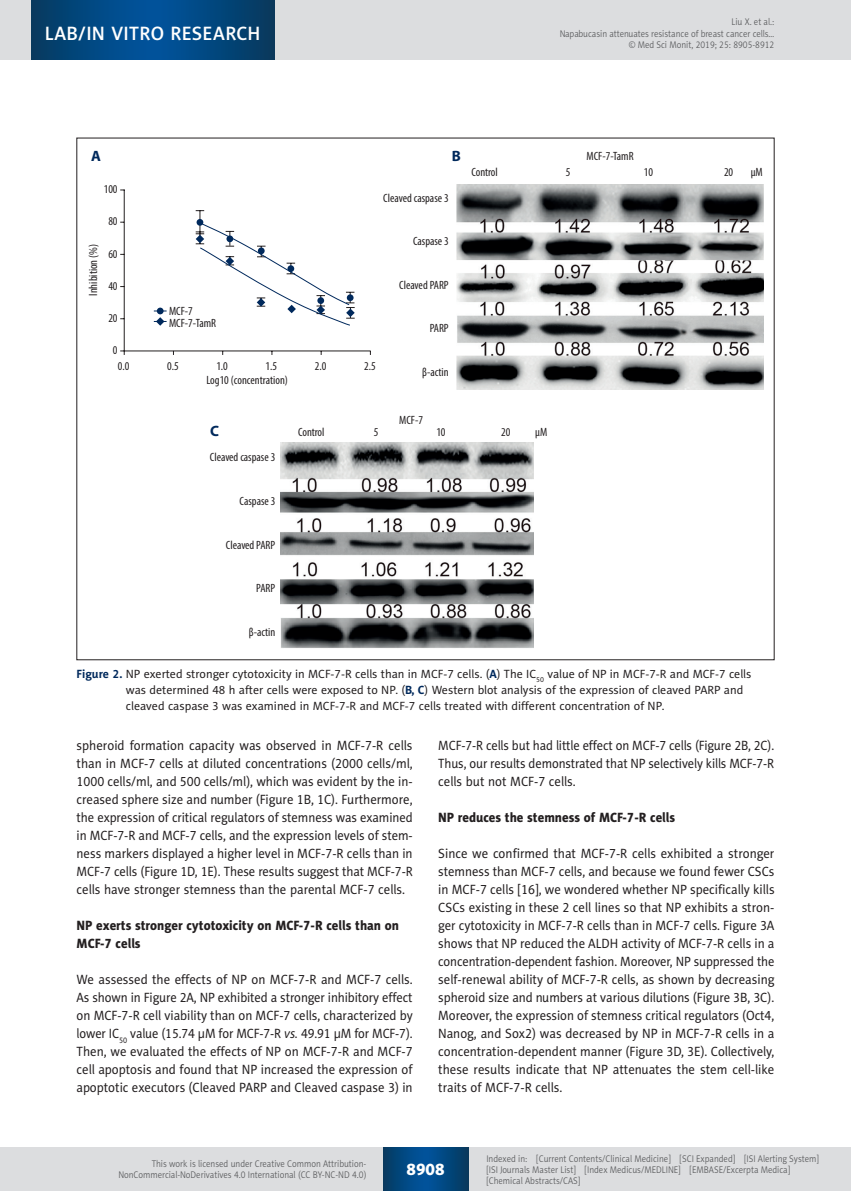
<style>
.page{position:relative;width:851px;height:1191px;background:#fff}
.page>*{position:absolute;margin:0;border:0;box-sizing:border-box;transform-origin:0 0}
.t1{font:19.5px "Naomi Sans EFN Medium";letter-spacing:.015em;color:#fff}
.t2{font:16.5px "Naomi Sans EFN Heavy";color:#fff}
.t3{font:700 15px "Myriad Pro";color:#00295c}
.MSM_Body{font:13.5px/18px "Naomi Sans EFN";color:#231f20;text-align:justify;scale:.95 1}
.MSM_Body-2{font:13.5px/18px "Naomi Sans EFN";color:#231f20;text-align:justify;scale:.93 1}
.MSM_Headline_2{font:13.5px/18px "Naomi Sans EFN Heavy";color:#231f20;scale:.95 1}
.MSM_Rycina_tytul{font:12px/15.8px "Naomi Sans EFN";color:#231f20}
.t4{font:condensed 12px/13.8px "Myriad Pro";color:#231f20}
.t5{font:9.75px/11.2px "Naomi Sans EFN Light";color:#57585a;text-align:right;scale:.9 1}
.s1{font-weight:700;color:#00295c}
.s2{font-style:italic}
</style>
<div class="page">
<img style="left:457px;top:184px;width:306px;height:205px">
<img style="left:280px;top:442px;width:253px;height:206px">
<hr style="left:120px;top:350px;width:250px;height:1px;background:#231f20">
<hr style="left:124px;top:190px;width:1px;height:165px;background:#231f20">
<hr style="left:199px;top:211px;width:1px;height:33px;background:#231f20">
<div style="left:196px;top:219px;width:7px;height:7px;background:#00295c;border-radius:50%"></div>
<svg style="left:196px;top:223px;width:158px;height:103px"></svg>
<svg style="left:154px;top:308px;width:12px;height:18px"></svg>
<div style="left:0;top:1148px;width:850px;height:43px;background:#dcdddf"></div>
<svg style="left:383px;top:1147px;width:85px;height:43px;background:#02477e"></svg>
<div style="left:0;top:0;width:850px;height:60px;background:#dcdddf"></div>
<hr style="left:850px;top:0;width:1px;height:60px;background:#dcdddf">
<svg style="left:32px;top:0;width:242px;height:60px;background:#02477f"></svg>
<h1 class="t1" style="left:45px;top:22px;width:217px">LAB/IN VITRO RESEARCH</h1>
<p class="t5" style="left:559px;top:16px;width:240px">Liu X. et al.:<br>Napabucasin attenuates resistance of breast cancer cells… © Med Sci Monit, 2019; 25: 8905-8912</p>
<p class="t3" style="left:91px;top:147px;width:11px">A</p>
<p class="t3" style="left:451px;top:147px;width:11px">B</p>
<p class="t4" style="left:104px;top:182px;width:15px">100</p>
<p class="t4" style="left:108px;top:214px;width:11px">80</p>
<p class="t4" style="left:108px;top:247px;width:11px">60</p>
<p class="t4" style="left:108px;top:279px;width:11px">40</p>
<p class="t4" style="left:108px;top:311px;width:11px">20</p>
<p class="t4" style="left:113px;top:343px;width:6px">0</p>
<p class="t4" style="left:86px;top:296px;width:53px;rotate:-90deg">Inhibition (%)</p>
<p class="t4" style="left:169px;top:304px;width:49px;line-height:12px">MCF-7<br>MCF-7-TamR</p>
<p class="t4" style="left:118px;top:359px;width:13px">0.0</p>
<p class="t4" style="left:167px;top:359px;width:13px">0.5</p>
<p class="t4" style="left:206px;top:359px;width:83px;text-indent:10px">1.0<br>Log10 (concentration)</p>
<p class="t4" style="left:265px;top:359px;width:13px">1.5</p>
<p class="t4" style="left:315px;top:359px;width:13px">2.0</p>
<p class="t4" style="left:364px;top:359px;width:13px">2.5</p>
<p class="t4" style="left:383px;top:191px;width:67px">Cleaved caspase 3</p>
<p class="t4" style="left:413px;top:234px;width:37px">Caspase 3</p>
<p class="t4" style="left:399px;top:278px;width:51px">Cleaved PARP</p>
<p class="t4" style="left:429px;top:321px;width:21px">PARP</p>
<p class="t4" style="left:422px;top:365px;width:28px">β-actin</p>
<p class="t4" style="left:471px;top:165px;width:28px">Control</p>
<p class="t3" style="left:210px;top:421px;width:10px">C</p>
<p class="t4" style="left:210px;top:450px;width:67px">Cleaved caspase 3</p>
<p class="t4" style="left:239px;top:494px;width:37px">Caspase 3</p>
<p class="t4" style="left:226px;top:537px;width:51px">Cleaved PARP</p>
<p class="t4" style="left:256px;top:581px;width:21px">PARP</p>
<p class="t4" style="left:249px;top:624px;width:28px">β-actin</p>
<p class="t4" style="left:298px;top:425px;width:28px">Control</p>
<p class="t4" style="left:374px;top:425px;width:6px">5</p>
<p class="t4" style="left:399px;top:413px;width:25px">MCF-7</p>
<p class="t4" style="left:436px;top:425px;width:11px">10</p>
<p class="t4" style="left:501px;top:425px;width:11px">20</p>
<p class="t4" style="left:535px;top:425px;width:13px">μM</p>
<p class="t4" style="left:565px;top:165px;width:6px">5</p>
<p class="t4" style="left:586px;top:149px;width:49px">MCF-7-TamR</p>
<p class="t4" style="left:643px;top:165px;width:11px">10</p>
<p class="t4" style="left:724px;top:165px;width:11px">20</p>
<p class="t4" style="left:750px;top:165px;width:13px">μM</p>
<p class="MSM_Rycina_tytul" style="left:126px;top:666px;width:627px;text-indent:-49px"><span class="s1">Figure 2.</span> NP exerted stronger cytotoxicity in MCF-7-R cells than in MCF-7 cells. (<span class="s1">A</span>) The IC<sub>50</sub> value of NP in MCF-7-R and MCF-7 cells was determined 48 h after cells were exposed to NP. (<span class="s1">B, C</span>) Western blot analysis of the expression of cleaved PARP and cleaved caspase 3 was examined in MCF-7-R and MCF-7 cells treated with different concentration of NP.</p>
<p class="MSM_Body" style="left:77px;top:736px;width:355px">spheroid formation capacity was observed in MCF-7-R cells than in MCF-7 cells at diluted concentrations (2000 cells/ml, 1000 cells/ml, and 500 cells/ml), which was evident by the in&shy;creased sphere size and number (Figure 1B, 1C). Furthermore, the expression of critical regulators of stemness was examined in MCF-7-R and MCF-7 cells, and the expression levels of stem&shy;ness markers displayed a higher level in MCF-7-R cells than in MCF-7 cells (Figure 1D, 1E). These results suggest that MCF-7-R cells have stronger stemness than the parental MCF-7 cells.</p>
<p class="MSM_Headline_2" style="left:77px;top:916px;width:341px">NP exerts stronger cytotoxicity on MCF-7-R cells than on<br>MCF-7 cells</p>
<p class="MSM_Body" style="left:77px;top:970px;width:355px">We assessed the effects of NP on MCF-7-R and MCF-7 cells.<br>As shown in Figure 2A, NP exhibited a stronger inhibitory effect on MCF-7-R cell viability than on MCF-7 cells, characterized by lower IC<sub>50</sub> value (15.74 μM for MCF-7-R <span class="s2">vs.</span> 49.91 μM for MCF-7).<br>Then, we evaluated the effects of NP on MCF-7-R and MCF-7 cell apoptosis and found that NP increased the expression of apoptotic executors (Cleaved PARP and Cleaved caspase 3) in</p>
<p class="MSM_Body-2" style="left:438px;top:736px;width:363px">MCF-7-R cells but had little effect on MCF-7 cells (Figure 2B, 2C).<br>Thus, our results demonstrated that NP selectively kills MCF-7-R cells but not MCF-7 cells.</p>
<p class="MSM_Headline_2" style="left:438px;top:808px;width:251px">NP reduces the stemness of MCF-7-R cells</p>
<p class="MSM_Body" style="left:438px;top:844px;width:355px">Since we confirmed that MCF-7-R cells exhibited a stronger stemness than MCF-7 cells, and because we found fewer CSCs in MCF-7 cells [16], we wondered whether NP specifically kills CSCs existing in these 2 cell lines so that NP exhibits a stron&shy;ger cytotoxicity in MCF-7-R cells than in MCF-7 cells. Figure 3A shows that NP reduced the ALDH activity of MCF-7-R cells in a concentration-dependent fashion. Moreover, NP suppressed the self-renewal ability of MCF-7-R cells, as shown by decreasing spheroid size and numbers at various dilutions (Figure 3B, 3C).<br>Moreover, the expression of stemness critical regulators (Oct4, Nanog, and Sox2) was decreased by NP in MCF-7-R cells in a concentration-dependent manner (Figure 3D, 3E). Collectively, these results indicate that NP attenuates the stem cell-like traits of MCF-7-R cells.</p>
<p class="t5" style="left:118px;top:1158px;width:277px">This work is licensed under Creative Common Attribution-<br>NonCommercial-NoDerivatives 4.0 International (CC BY-NC-ND 4.0)</p>
<p class="t2" style="left:406px;top:1159px;width:40px">8908</p>
<p class="t5" style="left:486px;top:1152px;width:371px;text-align:left">Indexed in: [Current Contents/Clinical Medicine] [SCI Expanded] [ISI Alerting System] [ISI Journals Master List] [Index Medicus/MEDLINE] [EMBASE/Excerpta Medica] [Chemical Abstracts/CAS]</p>
</div>
